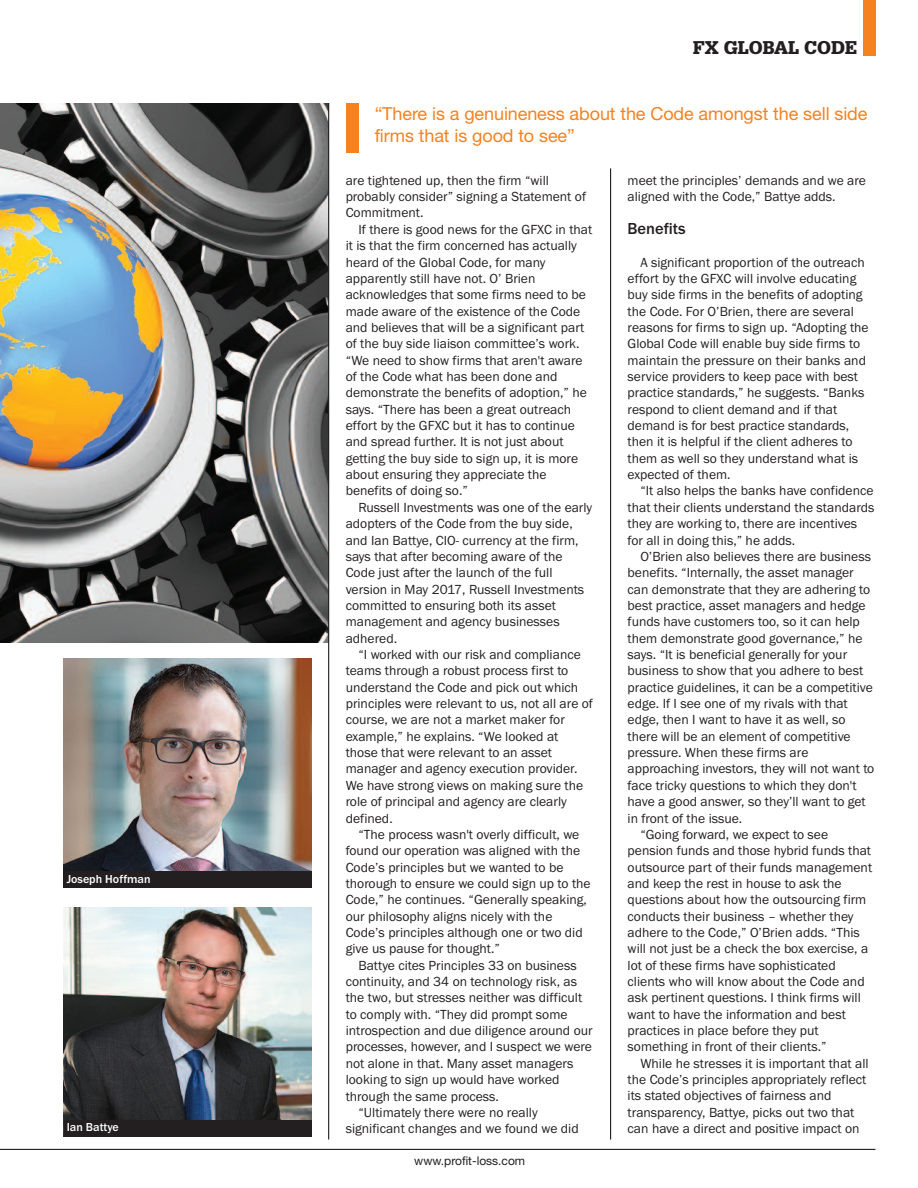
<style>
.page{position:relative;width:918px;height:1188px;background:#fff}
.page>*{position:absolute;margin:0;border:0;box-sizing:border-box;transform-origin:0 0}
.t1{font:18px/21.6px "Helvetica Neue LT Std";letter-spacing:-.005em;color:#f58220}
.t2{font:900 18px "Glypha LT Std";color:#231f20}
.t3{font:500 16.5px "Franklin Gothic";color:#231f20}
.t4{font:13.65px/16.4px "Franklin Gothic";color:#231f20}
.t5{font:500 12px "Franklin Gothic";color:#fff}
.t6{font:12px "Helvetica Neue LT Std";color:#231f20}
</style>
<div class="page">
<hr style="left:0;top:1149px;width:875px;height:1px;background:#231f20">
<div style="left:863px;top:0;width:12px;height:55px;background:#f58220"></div>
<img style="left:0;top:103px;width:328px;height:540px">
<hr style="left:328px;top:103px;width:1px;height:1037px;background:#231f20">
<hr style="left:610px;top:168px;width:1px;height:972px;background:#231f20">
<img style="left:64px;top:659px;width:248px;height:212px">
<div style="left:64px;top:871px;width:248px;height:17px;background:#231f20"></div>
<img style="left:64px;top:908px;width:248px;height:212px">
<div style="left:64px;top:1120px;width:248px;height:16px;background:#231f20"></div>
<div style="left:346px;top:103px;width:12px;height:49px;background:#f58220"></div>
<p class="t5" style="left:67px;top:872px;width:85px">Joseph Hoffman</p>
<p class="t5" style="left:67px;top:1120px;width:54px">Ian Battye</p>
<h1 class="t2" style="left:693px;top:41px;width:166px">FX GLOBAL CODE</h1>
<h1 class="t1" style="left:375px;top:105px;width:494px">“There is a genuineness about the Code amongst the sell side firms that is good to see”</h1>
<p class="t4" style="left:346px;top:172px;width:242px">are tightened up, then the firm “will probably consider” signing a Statement of<br>Commitment.</p>
<p class="t4" style="left:346px;top:221px;width:248px;text-indent:13px">If there is good news for the GFXC in that it is that the firm concerned has actually heard of the Global Code, for many apparently still have not. O’ Brien acknowledges that some firms need to be made aware of the existence of the Code and believes that will be a significant part of the buy side liaison committee’s work. “We need to show firms that aren't aware of the Code what has been done and demonstrate the benefits of adoption,” he says. “There has been a great outreach effort by the GFXC but it has to continue and spread further. It is not just about getting the buy side to sign up, it is more about ensuring they appreciate the benefits of doing so.”</p>
<p class="t4" style="left:346px;top:499px;width:248px;text-indent:13px">Russell Investments was one of the early adopters of the Code from the buy side, and Ian Battye, CIO- currency at the firm, says that after becoming aware of the Code just after the launch of the full version in May 2017, Russell Investments committed to ensuring both its asset management and agency businesses adhered.</p>
<p class="t4" style="left:346px;top:646px;width:249px;text-indent:13px">“I worked with our risk and compliance teams through a robust process first to understand the Code and pick out which principles were relevant to us, not all are of course, we are not a market maker for example,” he explains. “We looked at those that were relevant to an asset manager and agency execution provider.<br>We have strong views on making sure the role of principal and agency are clearly defined.</p>
<p class="t4" style="left:346px;top:826px;width:247px;text-indent:13px">“The process wasn't overly difficult, we found our operation was aligned with the Code’s principles but we wanted to be thorough to ensure we could sign up to the Code,” he continues. “Generally speaking, our philosophy aligns nicely with the Code’s principles although one or two did give us pause for thought.”</p>
<p class="t4" style="left:358px;top:957px;width:220px">Battye cites Principles 33 on business</p>
<p class="t4" style="left:346px;top:973px;width:233px">continuity, and 34 on technology risk, as</p>
<p class="t4" style="left:346px;top:990px;width:238px">the two, but stresses neither was difficult</p>
<p class="t4" style="left:346px;top:1006px;width:223px">to comply with. “They did prompt some</p>
<p class="t4" style="left:346px;top:1022px;width:249px">introspection and due diligence around our</p>
<p class="t4" style="left:346px;top:1039px;width:248px">processes, however, and I suspect we were</p>
<p class="t4" style="left:346px;top:1055px;width:229px">not alone in that. Many asset managers</p>
<p class="t4" style="left:346px;top:1071px;width:215px">looking to sign up would have worked</p>
<p class="t4" style="left:346px;top:1088px;width:155px">through the same process.</p>
<p class="t4" style="left:358px;top:1104px;width:181px">“Ultimately there were no really</p>
<p class="t4" style="left:346px;top:1120px;width:234px">significant changes and we found we did</p>
<p class="t6" style="left:414px;top:1156px;width:112px">www.profit-loss.com</p>
<p class="t4" style="left:628px;top:172px;width:240px">meet the principles’ demands and we are aligned with the Code,” Battye adds.</p>
<p class="t3" style="left:628px;top:218px;width:60px">Benefits</p>
<p class="t4" style="left:628px;top:254px;width:243px;text-indent:13px">A significant proportion of the outreach effort by the GFXC will involve educating buy side firms in the benefits of adopting the Code. For O’Brien, there are several reasons for firms to sign up. “Adopting the Global Code will enable buy side firms to maintain the pressure on their banks and service providers to keep pace with best practice standards,” he suggests. “Banks respond to client demand and if that demand is for best practice standards, then it is helpful if the client adheres to them as well so they understand what is expected of them.</p>
<p class="t4" style="left:628px;top:483px;width:248px;text-indent:13px">“It also helps the banks have confidence that their clients understand the standards they are working to, there are incentives for all in doing this,” he adds.</p>
<p class="t4" style="left:640px;top:548px;width:232px">O’Brien also believes there are business</p>
<p class="t4" style="left:628px;top:564px;width:228px">benefits. “Internally, the asset manager</p>
<p class="t4" style="left:628px;top:581px;width:244px">can demonstrate that they are adhering to</p>
<p class="t4" style="left:628px;top:597px;width:240px">best practice, asset managers and hedge</p>
<p class="t4" style="left:628px;top:613px;width:234px">funds have customers too, so it can help</p>
<p class="t4" style="left:628px;top:630px;width:237px">them demonstrate good governance,” he</p>
<p class="t4" style="left:628px;top:646px;width:221px">says. “It is beneficial generally for your</p>
<p class="t4" style="left:628px;top:662px;width:237px">business to show that you adhere to best</p>
<p class="t4" style="left:628px;top:679px;width:247px">practice guidelines, it can be a competitive</p>
<p class="t4" style="left:628px;top:695px;width:222px">edge. If I see one of my rivals with that</p>
<p class="t4" style="left:628px;top:712px;width:220px">edge, then I want to have it as well, so</p>
<p class="t4" style="left:628px;top:728px;width:225px">there will be an element of competitive</p>
<p class="t4" style="left:628px;top:744px;width:182px">pressure. When these firms are</p>
<p class="t4" style="left:628px;top:761px;width:248px">approaching investors, they will not want to</p>
<p class="t4" style="left:628px;top:777px;width:231px">face tricky questions to which they don't</p>
<p class="t4" style="left:628px;top:793px;width:240px">have a good answer, so they’ll want to get</p>
<p class="t4" style="left:628px;top:810px;width:116px">in front of the issue.</p>
<p class="t4" style="left:640px;top:826px;width:189px">“Going forward, we expect to see</p>
<p class="t4" style="left:628px;top:842px;width:245px">pension funds and those hybrid funds that</p>
<p class="t4" style="left:628px;top:859px;width:246px">outsource part of their funds management</p>
<p class="t4" style="left:628px;top:875px;width:216px">and keep the rest in house to ask the</p>
<p class="t4" style="left:628px;top:891px;width:240px">questions about how the outsourcing firm</p>
<p class="t4" style="left:628px;top:908px;width:228px">conducts their business – whether they</p>
<p class="t4" style="left:628px;top:924px;width:234px">adhere to the Code,” O’Brien adds. “This</p>
<p class="t4" style="left:628px;top:940px;width:242px">will not just be a check the box exercise, a</p>
<p class="t4" style="left:628px;top:957px;width:210px">lot of these firms have sophisticated</p>
<p class="t4" style="left:628px;top:973px;width:239px">clients who will know about the Code and</p>
<p class="t4" style="left:628px;top:989px;width:235px">ask pertinent questions. I think firms will</p>
<p class="t4" style="left:628px;top:1006px;width:220px">want to have the information and best</p>
<p class="t4" style="left:628px;top:1022px;width:193px">practices in place before they put</p>
<p class="t4" style="left:628px;top:1039px;width:201px">something in front of their clients.”</p>
<p class="t4" style="left:640px;top:1055px;width:230px">While he stresses it is important that all</p>
<p class="t4" style="left:628px;top:1071px;width:240px">the Code’s principles appropriately reflect</p>
<p class="t4" style="left:628px;top:1088px;width:205px">its stated objectives of fairness and</p>
<p class="t4" style="left:628px;top:1104px;width:228px">transparency, Battye, picks out two that</p>
<p class="t4" style="left:628px;top:1120px;width:233px">can have a direct and positive impact on</p>
</div>
